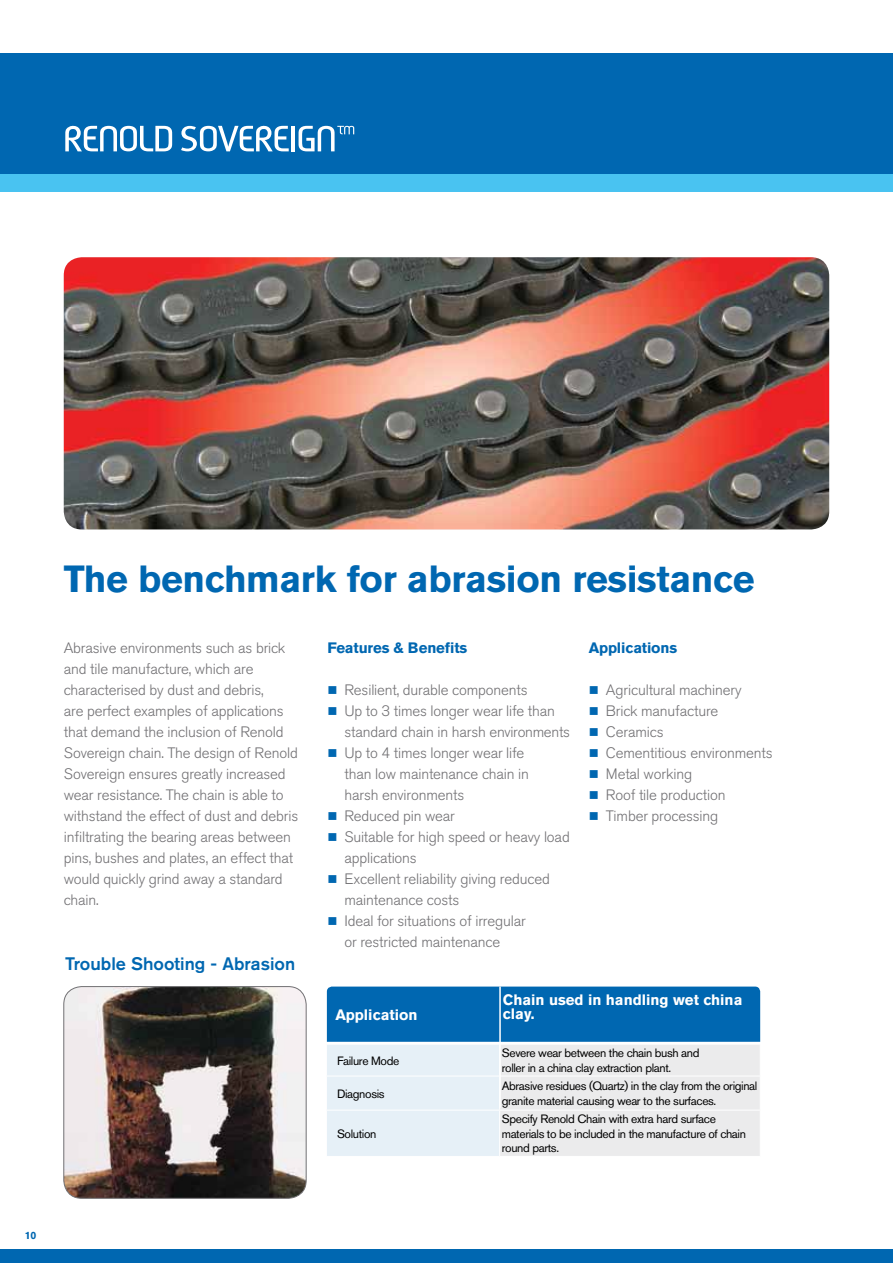
<style>
.page{position:relative;width:893px;height:1263px;background:#fff}
.page>*{position:absolute;margin:0;border:0;box-sizing:border-box;transform-origin:0 0}
.t1{font:51px "DECKFACE";color:#fff}
.t2{font:700 37.5px "Akzidenz Grotesk BE";letter-spacing:-.01em;color:#0067b1}
.t3{font:500 18px "Akzidenz Grotesk BE";color:#0067b1}
.t4{font:300 15px/21px "Akzidenz Grotesk BE";letter-spacing:-.01em;color:#717073}
.t5{font:700 15px/13.5px "Akzidenz Grotesk BE";color:#fff}
.t6{font:700 15px "Akzidenz Grotesk BE";letter-spacing:-.01em;color:#0067b1}
.t7{font:12px/14.4px "Akzidenz Grotesk BE";letter-spacing:-.03em;color:#000}
.t8{font:700 10.5px "Akzidenz Grotesk BE";color:#0067b1}
.s1{color:#0067b1}
</style>
<div class="page">
<div style="left:0;top:54px;width:893px;height:120px;background:#0067b1"></div>
<div style="left:0;top:174px;width:893px;height:17px;background:#49c3f1"></div>
<div style="left:0;top:1249px;width:893px;height:14px;background:#0067b1"></div>
<img style="left:64px;top:257px;width:765px;height:272px">
<svg style="left:326px;top:986px;width:434px;height:170px;background:#a1c4dd"></svg>
<img style="left:64px;top:986px;width:242px;height:212px">
<div style="left:64px;top:986px;width:242px;height:212px;border:1px solid #717073;border-radius:18px"></div>
<hr style="left:499px;top:986px;width:2px;height:122px;background:#fff">
<h1 class="t1" style="left:64px;top:114px;width:293px">RENOLD SOVEREIGN™</h1>
<h2 class="t2" style="left:64px;top:557px;width:692px">The benchmark for abrasion resistance</h2>
<p class="t6" style="left:327px;top:639px;width:141px">Features &amp; Benefits</p>
<p class="t4" style="left:327px;top:680px;width:202px"><span class="s1">■</span> Resilient, durable components</p>
<p class="t4" style="left:344px;top:701px;width:227px;text-indent:-17px"><span class="s1">■</span> Up to 3 times longer wear life than standard chain in harsh environments</p>
<p class="t4" style="left:344px;top:743px;width:186px;text-indent:-17px"><span class="s1">■</span> Up to 4 times longer wear life than low maintenance chain in harsh environments</p>
<p class="t4" style="left:327px;top:806px;width:129px"><span class="s1">■</span> Reduced pin wear</p>
<p class="t4" style="left:344px;top:827px;width:227px;text-indent:-17px"><span class="s1">■</span> Suitable for high speed or heavy load applications</p>
<p class="t4" style="left:344px;top:869px;width:207px;text-indent:-17px"><span class="s1">■</span> Excellent reliability giving reduced maintenance costs</p>
<p class="t4" style="left:327px;top:911px;width:200px;text-align:center"><span class="s1">■</span> Ideal for situations of irregular or restricted maintenance</p>
<p class="t4" style="left:64px;top:638px;width:236px">Abrasive environments such as brick and tile manufacture, which are characterised by dust and debris,<br>are perfect examples of applications that demand the inclusion of Renold Sovereign chain. The design of Renold Sovereign ensures greatly increased wear resistance. The chain is able to withstand the effect of dust and debris infiltrating the bearing areas between pins, bushes and plates, an effect that would quickly grind away a standard chain.</p>
<p class="t6" style="left:589px;top:639px;width:90px">Applications</p>
<p class="t4" style="left:589px;top:680px;width:154px"><span class="s1">■</span> Agricultural machinery</p>
<p class="t4" style="left:589px;top:701px;width:131px"><span class="s1">■</span> Brick manufacture</p>
<p class="t4" style="left:589px;top:722px;width:76px"><span class="s1">■</span> Ceramics</p>
<p class="t4" style="left:589px;top:743px;width:185px"><span class="s1">■</span> Cementitious environments</p>
<p class="t4" style="left:589px;top:764px;width:105px"><span class="s1">■</span> Metal working</p>
<p class="t4" style="left:589px;top:785px;width:138px"><span class="s1">■</span> Roof tile production</p>
<p class="t4" style="left:589px;top:806px;width:131px"><span class="s1">■</span> Timber processing</p>
<p class="t3" style="left:65px;top:953px;width:231px">Trouble Shooting - Abrasion</p>
<p class="t5" style="left:335px;top:1008px;width:84px">Application</p>
<p class="t5" style="left:503px;top:993px;width:241px">Chain used in handling wet china clay.</p>
<p class="t7" style="left:337px;top:1053px;width:64px">Failure Mode</p>
<p class="t7" style="left:502px;top:1046px;width:199px">Severe wear between the chain bush and roller in a china clay extraction plant.</p>
<p class="t7" style="left:337px;top:1086px;width:49px">Diagnosis</p>
<p class="t7" style="left:502px;top:1079px;width:257px">Abrasive residues (Quartz) in the clay from the original granite material causing wear to the surfaces.</p>
<p class="t7" style="left:337px;top:1126px;width:41px">Solution</p>
<p class="t7" style="left:502px;top:1112px;width:246px">Specify Renold Chain with extra hard surface materials to be included in the manufacture of chain round parts.</p>
<p class="t8" style="left:25px;top:1229px;width:13px">10</p>
</div>
